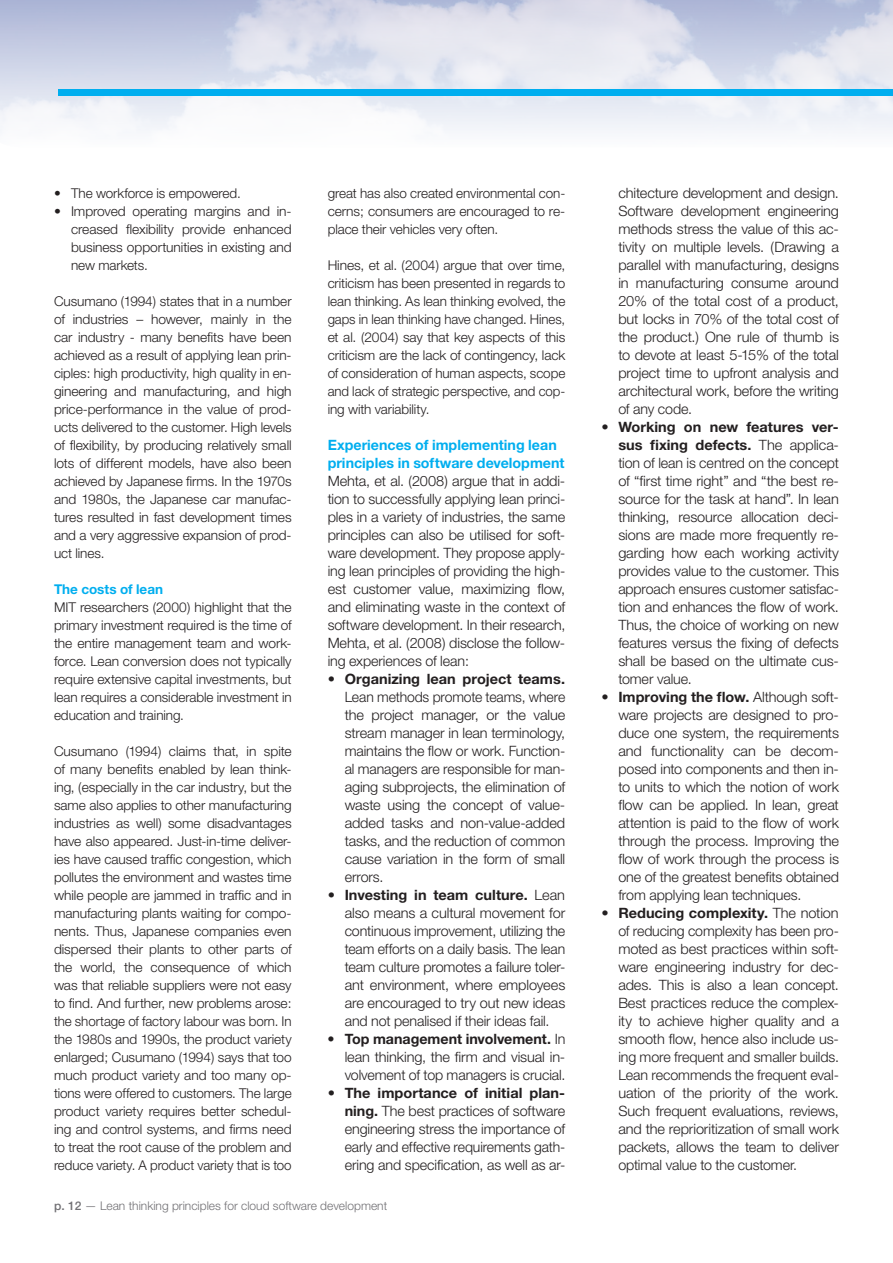
<style>
.page{position:relative;width:893px;height:1263px;background:#fff}
.page>*{position:absolute;margin:0;border:0;box-sizing:border-box;transform-origin:0 0}
.t1{font:300 14.25px/18px "Helvetica Neue";letter-spacing:-.01em;color:#231f20;text-align:justify}
.t2{font:700 14.25px/18px "Helvetica Neue";color:#00aeef}
.t3{font:300 13.5px/18px "Helvetica Neue";letter-spacing:-.005em;color:#231f20;text-align:justify}
.t4{font:700 13.5px "Helvetica Neue";color:#00aeef}
.t5{font:300 12px "Helvetica Neue";color:#717074}
.s1{font-weight:700}
.s2{font-weight:500}
</style>
<div class="page">
<img style="left:0;top:0;width:893px;height:133px">
<div style="left:58px;top:90px;width:835px;height:6px;background:#00aeef"></div>
<p class="t3" style="left:54px;top:184px;width:188px">• The workforce is empowered.</p>
<p class="t3" style="left:71px;top:202px;width:222px;text-indent:-17px">• Improved operating margins and in&shy;creased flexibility provide enhanced business opportunities in existing and new markets.</p>
<p class="t3" style="left:54px;top:292px;width:239px">Cusumano (1994) states that in a number of industries – however, mainly in the car industry - many benefits have been achieved as a result of applying lean prin&shy;ciples: high productivity, high quality in en&shy;gineering and manufacturing, and high price-performance in the value of prod&shy;ucts delivered to the customer. High levels of flexibility, by producing relatively small lots of different models, have also been achieved by Japanese firms. In the 1970s and 1980s, the Japanese car manufac&shy;tures resulted in fast development times and a very aggressive expansion of prod&shy;uct lines.</p>
<p class="t4" style="left:54px;top:581px;width:111px">The costs of lean</p>
<p class="t3" style="left:54px;top:598px;width:239px">MIT researchers (2000) highlight that the primary investment required is the time of the entire management team and work&shy;force. Lean conversion does not typically require extensive capital investments, but lean requires a considerable investment in education and training.</p>
<p class="t3" style="left:54px;top:742px;width:239px">Cusumano (1994) claims that, in spite of many benefits enabled by lean think&shy;ing, (especially in the car industry, but the same also applies to other manufacturing industries as well) some disadvantages have also appeared. Just-in-time deliver&shy;ies have caused traffic congestion, which pollutes the environment and wastes time while people are jammed in traffic and in manufacturing plants waiting for compo&shy;nents. Thus, Japanese companies even dispersed their plants to other parts of the world, the consequence of which was that reliable suppliers were not easy to find. And further, new problems arose: the shortage of factory labour was born. In the 1980s and 1990s, the product variety enlarged; Cusumano (1994) says that too much product variety and too many op&shy;tions were offered to customers. The large product variety requires better schedul&shy;ing and control systems, and firms need to treat the root cause of the problem and reduce variety. A product variety that is too</p>
<p class="t3" style="left:328px;top:184px;width:239px">great has also created environmental con&shy;cerns; consumers are encouraged to re&shy;place their vehicles very often.</p>
<p class="t3" style="left:328px;top:256px;width:239px">Hines, et al. (2004) argue that over time, criticism has been presented in regards to lean thinking. As lean thinking evolved, the gaps in lean thinking have changed. Hines, et al. (2004) say that key aspects of this criticism are the lack of contingency, lack of consideration of human aspects, scope and lack of strategic perspective, and cop&shy;ing with variability.</p>
<p class="t2" style="left:328px;top:436px;width:238px">Experiences of implementing lean principles in software development</p>
<p class="t1" style="left:328px;top:472px;width:239px">Mehta, et al. (2008) argue that in addi&shy;tion to successfully applying lean princi&shy;ples in a variety of industries, the same principles can also be utilised for soft&shy;ware development. They propose apply&shy;ing lean principles of providing the high&shy;est customer value, maximizing flow, and eliminating waste in the context of software development. In their research, Mehta, et al. (2008) disclose the follow&shy;ing experiences of lean:</p>
<p class="t1" style="left:345px;top:670px;width:222px;text-indent:-17px">• <span class="s1">Organizing lean project teams.<br></span>Lean methods promote teams, where the project manager, or the value stream manager in lean terminology, maintains the flow or work. Function&shy;al managers are responsible for man&shy;aging subprojects, the elimination of waste using the concept of value&shy;added tasks and non-value-added tasks, and the reduction of common cause variation in the form of small errors.</p>
<p class="t1" style="left:345px;top:886px;width:222px;text-indent:-17px">• <span class="s1">Investing in team culture.</span> Lean also means a cultural movement for continuous improvement, utilizing the team efforts on a daily basis. The lean team culture promotes a failure toler&shy;ant environment, where employees are encouraged to try out new ideas and not penalised if their ideas fail.</p>
<p class="t1" style="left:345px;top:1030px;width:222px;text-indent:-17px">• <span class="s1">Top management involvement.</span> In lean thinking, the firm and visual in&shy;volvement of top managers is crucial.</p>
<p class="t1" style="left:345px;top:1084px;width:222px;text-indent:-17px">• <span class="s1">The importance of initial plan&shy;ning.</span> The best practices of software engineering stress the importance of early and effective requirements gath&shy;ering and specification, as well as ar-</p>
<p class="t5" style="left:54px;top:1198px;width:335px"><span class="s2">p. 12</span> — Lean thinking principles for cloud software development</p>
<p class="t1" style="left:618px;top:184px;width:222px">chitecture development and design.<br>Software development engineering methods stress the value of this ac&shy;tivity on multiple levels. (Drawing a parallel with manufacturing, designs in manufacturing consume around 20% of the total cost of a product, but locks in 70% of the total cost of the product.) One rule of thumb is to devote at least 5-15% of the total project time to upfront analysis and architectural work, before the writing of any code.</p>
<p class="t1" style="left:618px;top:418px;width:222px;text-indent:-17px">• <span class="s1">Working on new features ver&shy;sus fixing defects.</span> The applica&shy;tion of lean is centred on the concept of “first time right” and “the best re&shy;source for the task at hand”. In lean thinking, resource allocation deci&shy;sions are made more frequently re&shy;garding how each working activity provides value to the customer. This approach ensures customer satisfac&shy;tion and enhances the flow of work.<br>Thus, the choice of working on new features versus the fixing of defects shall be based on the ultimate cus&shy;tomer value.</p>
<p class="t1" style="left:618px;top:688px;width:222px;text-indent:-17px">• <span class="s1">Improving the flow.</span> Although soft&shy;ware projects are designed to pro&shy;duce one system, the requirements and functionality can be decom&shy;posed into components and then in&shy;to units to which the notion of work flow can be applied. In lean, great attention is paid to the flow of work through the process. Improving the flow of work through the process is one of the greatest benefits obtained from applying lean techniques.</p>
<p class="t1" style="left:618px;top:904px;width:222px;text-indent:-17px">• <span class="s1">Reducing complexity.</span> The notion of reducing complexity has been pro&shy;moted as best practices within soft&shy;ware engineering industry for dec&shy;ades. This is also a lean concept.<br>Best practices reduce the complex&shy;ity to achieve higher quality and a smooth flow, hence also include us&shy;ing more frequent and smaller builds.<br>Lean recommends the frequent eval&shy;uation of the priority of the work.<br>Such frequent evaluations, reviews, and the reprioritization of small work packets, allows the team to deliver optimal value to the customer.</p>
</div>
